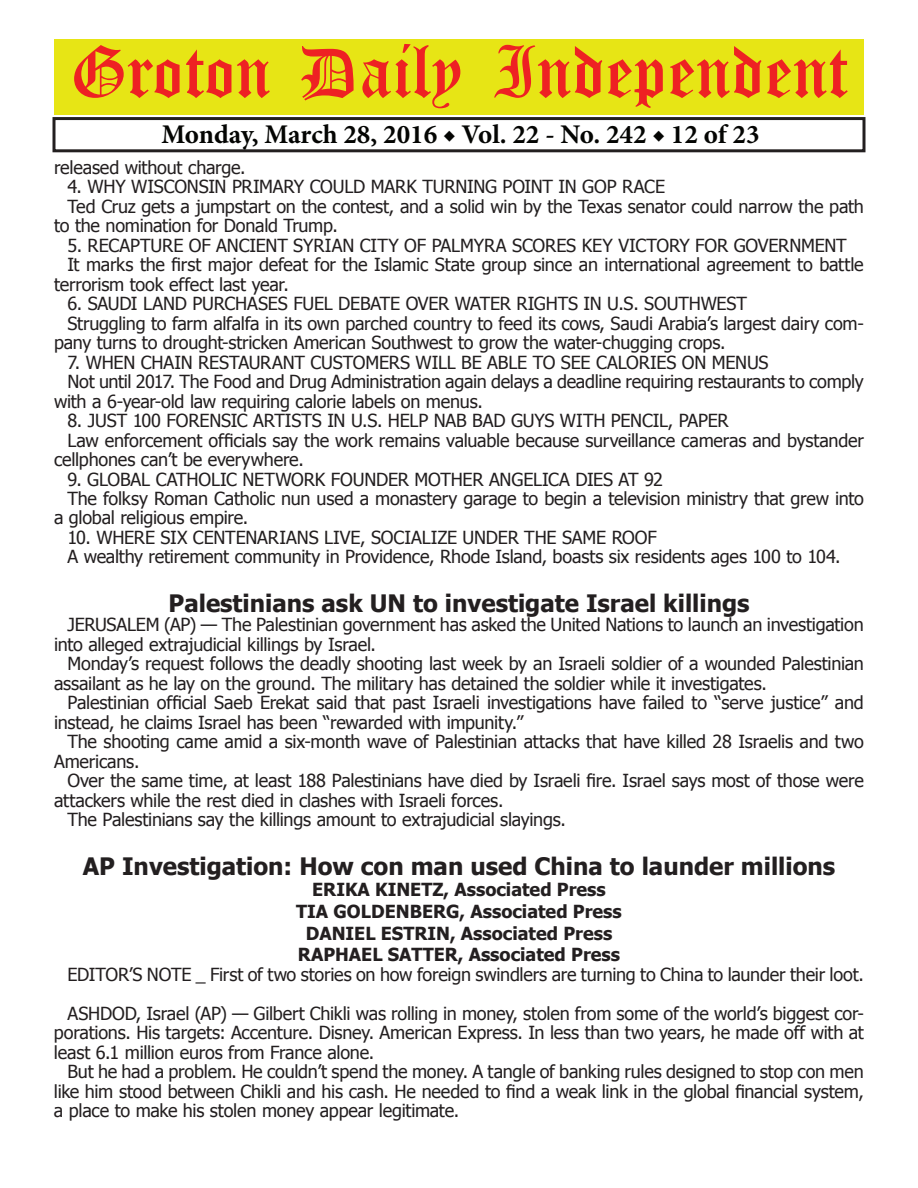
<style>
.page{position:relative;width:918px;height:1188px;background:#fff}
.page>*{position:absolute;margin:0;border:0;box-sizing:border-box;transform-origin:0 0}
.t1{font:54px "Old English Five";color:#ee2123}
.t2{font:700 27px "Minion Pro";color:#040503}
.t3{font:700 24px "Tahoma";color:#231f20}
.t4{font:18px/19.5px "Tahoma";letter-spacing:-.01em;color:#231f20}
.t5{font:700 18px/21.6px "Tahoma";color:#231f20;text-align:center}
</style>
<div class="page">
<div style="left:52px;top:117px;width:814px;height:35px;border:3px solid #231f20"></div>
<div style="left:54px;top:40px;width:810px;height:75px;background:#e7e515"></div>
<h1 class="t1" style="left:70px;top:47px;width:779px">Groton Daily Independent</h1>
<h2 class="t2" style="left:161px;top:116px;width:600px">Monday, March 28, 2016 ◆ Vol. 22 - No. 242 ◆ 12 of 23</h2>
<p class="t4" style="left:54px;top:156px;width:193px">released without charge.</p>
<p class="t4" style="left:68px;top:176px;width:599px">4. WHY WISCONSIN PRIMARY COULD MARK TURNING POINT IN GOP RACE</p>
<p class="t4" style="left:68px;top:195px;width:798px">Ted Cruz gets a jumpstart on the contest, and a solid win by the Texas senator could narrow the path</p>
<p class="t4" style="left:54px;top:215px;width:285px">to the nomination for Donald Trump.</p>
<p class="t4" style="left:68px;top:234px;width:781px">5. RECAPTURE OF ANCIENT SYRIAN CITY OF PALMYRA SCORES KEY VICTORY FOR GOVERNMENT</p>
<p class="t4" style="left:68px;top:254px;width:798px">It marks the first major defeat for the Islamic State group since an international agreement to battle</p>
<p class="t4" style="left:54px;top:273px;width:236px">terrorism took effect last year.</p>
<p class="t4" style="left:68px;top:293px;width:681px">6. SAUDI LAND PURCHASES FUEL DEBATE OVER WATER RIGHTS IN U.S. SOUTHWEST</p>
<p class="t4" style="left:68px;top:312px;width:798px">Struggling to farm alfalfa in its own parched country to feed its cows, Saudi Arabia’s largest dairy com-</p>
<p class="t4" style="left:54px;top:332px;width:673px">pany turns to drought-stricken American Southwest to grow the water-chugging crops.</p>
<p class="t4" style="left:68px;top:351px;width:703px">7. WHEN CHAIN RESTAURANT CUSTOMERS WILL BE ABLE TO SEE CALORIES ON MENUS</p>
<p class="t4" style="left:68px;top:371px;width:798px">Not until 2017. The Food and Drug Administration again delays a deadline requiring restaurants to comply</p>
<p class="t4" style="left:54px;top:390px;width:430px">with a 6-year-old law requiring calorie labels on menus.</p>
<p class="t4" style="left:68px;top:410px;width:663px">8. JUST 100 FORENSIC ARTISTS IN U.S. HELP NAB BAD GUYS WITH PENCIL, PAPER</p>
<p class="t4" style="left:68px;top:429px;width:798px">Law enforcement officials say the work remains valuable because surveillance cameras and bystander</p>
<p class="t4" style="left:54px;top:449px;width:251px">cellphones can’t be everywhere.</p>
<p class="t4" style="left:68px;top:468px;width:597px">9. GLOBAL CATHOLIC NETWORK FOUNDER MOTHER ANGELICA DIES AT 92</p>
<p class="t4" style="left:68px;top:488px;width:798px">The folksy Roman Catholic nun used a monastery garage to begin a television ministry that grew into</p>
<p class="t4" style="left:54px;top:507px;width:196px">a global religious empire.</p>
<p class="t4" style="left:68px;top:527px;width:775px">10. WHERE SIX CENTENARIANS LIVE, SOCIALIZE UNDER THE SAME ROOF<br>A wealthy retirement community in Providence, Rhode Island, boasts six residents ages 100 to 104.</p>
<h3 class="t3" style="left:169px;top:586px;width:582px">Palestinians ask UN to investigate Israel killings</h3>
<p class="t4" style="left:54px;top:614px;width:811px;text-indent:14px">JERUSALEM (AP) — The Palestinian government has asked the United Nations to launch an investigation into alleged extrajudicial killings by Israel.</p>
<p class="t4" style="left:54px;top:653px;width:811px;text-indent:14px">Monday’s request follows the deadly shooting last week by an Israeli soldier of a wounded Palestinian assailant as he lay on the ground. The military has detained the soldier while it investigates.</p>
<p class="t4" style="left:54px;top:692px;width:811px;text-indent:14px">Palestinian official Saeb Erekat said that past Israeli investigations have failed to “serve justice” and instead, he claims Israel has been “rewarded with impunity.”</p>
<p class="t4" style="left:54px;top:731px;width:812px;text-indent:14px">The shooting came amid a six-month wave of Palestinian attacks that have killed 28 Israelis and two<br>Americans.</p>
<p class="t4" style="left:68px;top:770px;width:798px">Over the same time, at least 188 Palestinians have died by Israeli fire. Israel says most of those were</p>
<p class="t4" style="left:54px;top:790px;width:451px">attackers while the rest died in clashes with Israeli forces.</p>
<p class="t4" style="left:68px;top:809px;width:500px">The Palestinians say the killings amount to extrajudicial slayings.</p>
<h3 class="t3" style="left:83px;top:849px;width:754px">AP Investigation: How con man used China to launder millions</h3>
<p class="t5" style="left:296px;top:878px;width:327px">ERIKA KINETZ, Associated Press TIA GOLDENBERG, Associated Press DANIEL ESTRIN, Associated Press RAPHAEL SATTER, Associated Press</p>
<p class="t4" style="left:67px;top:954px;width:798px;line-height:39px">EDITOR’S NOTE _ First of two stories on how foreign swindlers are turning to China to launder their loot.<br>ASHDOD, Israel (AP) — Gilbert Chikli was rolling in money, stolen from some of the world’s biggest cor-</p>
<p class="t4" style="left:54px;top:1022px;width:811px">porations. His targets: Accenture. Disney. American Express. In less than two years, he made off with at least 6.1 million euros from France alone.</p>
<p class="t4" style="left:54px;top:1061px;width:811px;text-align:justify;text-indent:14px">But he had a problem. He couldn’t spend the money. A tangle of banking rules designed to stop con men like him stood between Chikli and his cash. He needed to find a weak link in the global financial system, a place to make his stolen money appear legitimate.</p>
</div>
